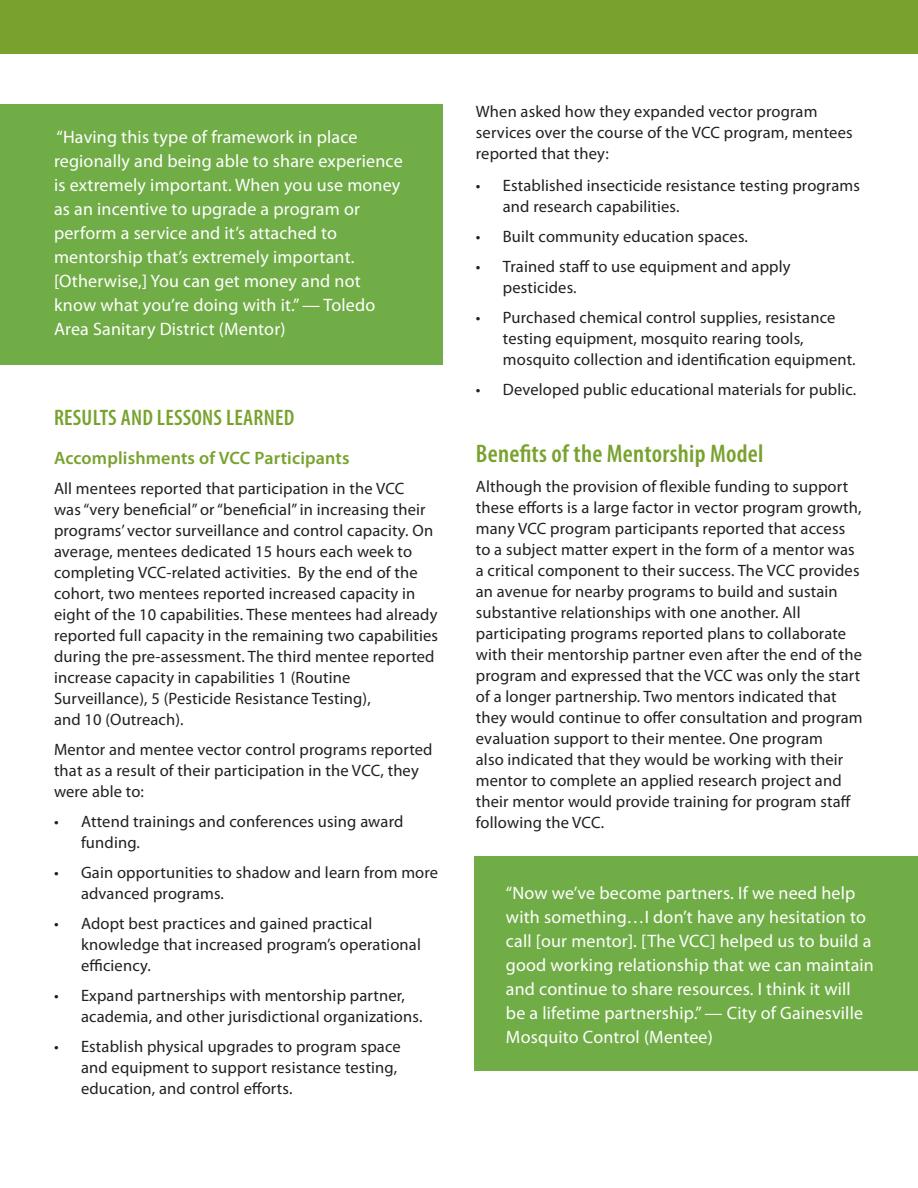
<style>
.page{position:relative;width:918px;height:1188px;background:#fff}
.page>*{position:absolute;margin:0;border:0;box-sizing:border-box;transform-origin:0 0}
.C{font:600 condensed 25.5px "Myriad Pro";letter-spacing:.01em;color:#78a22d}
.C-2{font:600 condensed 22.5px "Myriad Pro";letter-spacing:.01em;color:#78a22d}
.C-3{font:18px/24px "Myriad Pro";letter-spacing:.01em;color:#fff}
.C-4{font:600 18px "Myriad Pro";letter-spacing:.01em;color:#78a22d}
.C-5{font:16.5px/21px "Myriad Pro";letter-spacing:.01em;color:#231f20}
</style>
<div class="page">
<div style="left:0;top:0;width:918px;height:54px;background:#78a22d"></div>
<div style="left:475px;top:856px;width:443px;height:215px;background:#70ad46"></div>
<div style="left:0;top:104px;width:442px;height:260px;background:#70ad46"></div>
<p class="C-3" style="left:54px;top:125px;width:350px">“Having this type of framework in place regionally and being able to share experience is extremely important. When you use money as an incentive to upgrade a program or perform a service and it’s attached to mentorship that’s extremely important. [Otherwise,] You can get money and not know what you’re doing with it.” — Toledo Area Sanitary District (Mentor)</p>
<p class="C-2" style="left:54px;top:403px;width:242px">RESULTS AND LESSONS LEARNED</p>
<p class="C-4" style="left:54px;top:446px;width:297px">Accomplishments of VCC Participants</p>
<p class="C-5" style="left:54px;top:477px;width:386px">All mentees reported that participation in the VCC<br>was “very beneficial” or “beneficial” in increasing their programs’ vector surveillance and control capacity. On average, mentees dedicated 15 hours each week to completing VCC-related activities. By the end of the cohort, two mentees reported increased capacity in eight of the 10 capabilities. These mentees had already reported full capacity in the remaining two capabilities during the pre-assessment. The third mentee reported increase capacity in capabilities 1 (Routine Surveillance), 5 (Pesticide Resistance Testing),<br>and 10 (Outreach).</p>
<p class="C-5" style="left:54px;top:739px;width:380px">Mentor and mentee vector control programs reported that as a result of their participation in the VCC, they were able to:</p>
<p class="C-5" style="left:81px;top:811px;width:324px;text-indent:-27px">• Attend trainings and conferences using award funding.</p>
<p class="C-5" style="left:81px;top:862px;width:359px;text-indent:-27px">• Gain opportunities to shadow and learn from more advanced programs.</p>
<p class="C-5" style="left:81px;top:913px;width:341px;text-indent:-27px">• Adopt best practices and gained practical knowledge that increased program’s operational efficiency.</p>
<p class="C-5" style="left:81px;top:985px;width:343px;text-indent:-27px">• Expand partnerships with mentorship partner, academia, and other jurisdictional organizations.</p>
<p class="C-5" style="left:81px;top:1036px;width:321px;text-indent:-27px">• Establish physical upgrades to program space and equipment to support resistance testing, education, and control efforts.</p>
<p class="C-5" style="left:476px;top:101px;width:378px">When asked how they expanded vector program services over the course of the VCC program, mentees reported that they:</p>
<p class="C-5" style="left:503px;top:175px;width:359px;text-indent:-27px">• Established insecticide resistance testing programs and research capabilities.</p>
<p class="C-5" style="left:476px;top:226px;width:274px">• Built community education spaces.</p>
<p class="C-5" style="left:503px;top:256px;width:289px;text-indent:-27px">• Trained staff to use equipment and apply pesticides.</p>
<p class="C-5" style="left:503px;top:307px;width:354px;text-indent:-27px">• Purchased chemical control supplies, resistance testing equipment, mosquito rearing tools, mosquito collection and identification equipment.</p>
<p class="C-5" style="left:476px;top:379px;width:382px">• Developed public educational materials for public.</p>
<p class="C" style="left:476px;top:438px;width:289px">Benefits of the Mentorship Model</p>
<p class="C-5" style="left:476px;top:476px;width:388px">Although the provision of flexible funding to support these efforts is a large factor in vector program growth, many VCC program participants reported that access to a subject matter expert in the form of a mentor was a critical component to their success. The VCC provides an avenue for nearby programs to build and sustain substantive relationships with one another. All participating programs reported plans to collaborate with their mentorship partner even after the end of the program and expressed that the VCC was only the start of a longer partnership. Two mentors indicated that they would continue to offer consultation and program evaluation support to their mentee. One program<br>also indicated that they would be working with their mentor to complete an applied research project and their mentor would provide training for program staff following the VCC.</p>
<p class="C-3" style="left:506px;top:881px;width:370px">“Now we’ve become partners. If we need help with something…I don’t have any hesitation to call [our mentor]. [The VCC] helped us to build a good working relationship that we can maintain and continue to share resources. I think it will be a lifetime partnership.” — City of Gainesville Mosquito Control (Mentee)</p>
</div>
